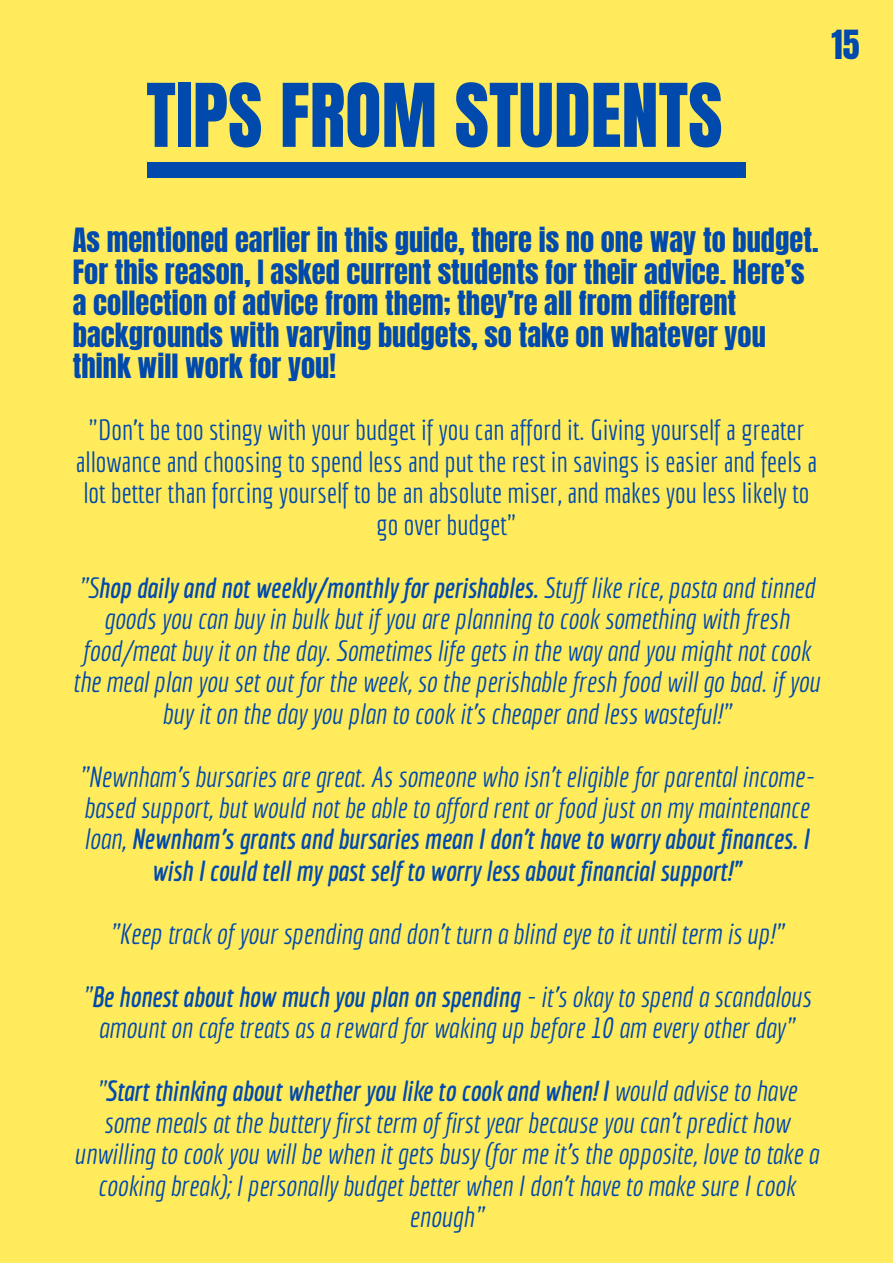
<style>
.page{position:relative;width:893px;height:1264px;background:#fff}
.page>*{position:absolute;margin:0;border:0;box-sizing:border-box;transform-origin:0 0}
.t1{font:74.55px "Anton";color:#004aad}
.t2{font:34.05px "Anton";color:#004aad}
.t3{font:italic 28.5px/31.5px "Economica";color:#004aad;text-align:center}
.t4{font:28.5px/31.5px "Anton";color:#004aad}
.t5{font:28.5px/31.5px "Economica";color:#004aad;text-align:center}
.s1{font-weight:700}
</style>
<div class="page">
<div style="left:0;top:0;width:892px;height:1262px;background:#ffeb5b"></div>
<div style="left:147px;top:162px;width:598px;height:16px;background:#004aad"></div>
<h1 class="t1" style="left:146px;top:62px;width:577px">TIPS FROM STUDENTS</h1>
<p class="t2" style="left:831px;top:20px;width:30px">15</p>
<p class="t4" style="left:73px;top:225px;width:747px">As mentioned earlier in this guide, there is no one way to budget.<br>For this reason, I asked current students for their advice. Here’s a collection of advice from them; they’re all from different backgrounds with varying budgets, so take on whatever you think will work for you!</p>
<p class="t5" style="left:76px;top:413px;width:742px">"Don’t be too stingy with your budget if you can afford it. Giving yourself a greater allowance and choosing to spend less and put the rest in savings is easier and feels a lot better than forcing yourself to be an absolute miser, and makes you less likely to go over budget"</p>
<p class="t3" style="left:73px;top:571px;width:748px">"S<span class="s1">hop daily and not weekly/monthly for perishables.</span> Stuff like rice, pasta and tinned goods you can buy in bulk but if you are planning to cook something with fresh food/meat buy it on the day. Sometimes life gets in the way and you might not cook the meal plan you set out for the week, so the perishable fresh food will go bad. if you buy it on the day you plan to cook it’s cheaper and less wasteful!"</p>
<p class="t3" style="left:79px;top:760px;width:732px">"Newnham's bursaries are great. As someone who isn’t eligible for parental income&shy;based support, but would not be able to afford rent or food just on my maintenance loan, <span class="s1">Newnham’s grants and bursaries mean I don’t have to worry about finances. I wish I could tell my past self to worry less about financial support!"</span></p>
<p class="t3" style="left:109px;top:917px;width:675px">"Keep track of your spending and don’t turn a blind eye to it until term is up!"</p>
<p class="t3" style="left:82px;top:980px;width:730px">"<span class="s1">Be honest about how much you plan on spending</span> - it’s okay to spend a scandalous amount on cafe treats as a reward for waking up before 10 am every other day"</p>
<p class="t3" style="left:74px;top:1074px;width:745px">"<span class="s1">Start thinking about whether you like to cook and when! I</span> would advise to have some meals at the buttery first term of first year because you can’t predict how unwilling to cook you will be when it gets busy (for me it’s the opposite, love to take a cooking break); I personally budget better when I don’t have to make sure I cook enough"</p>
</div>
